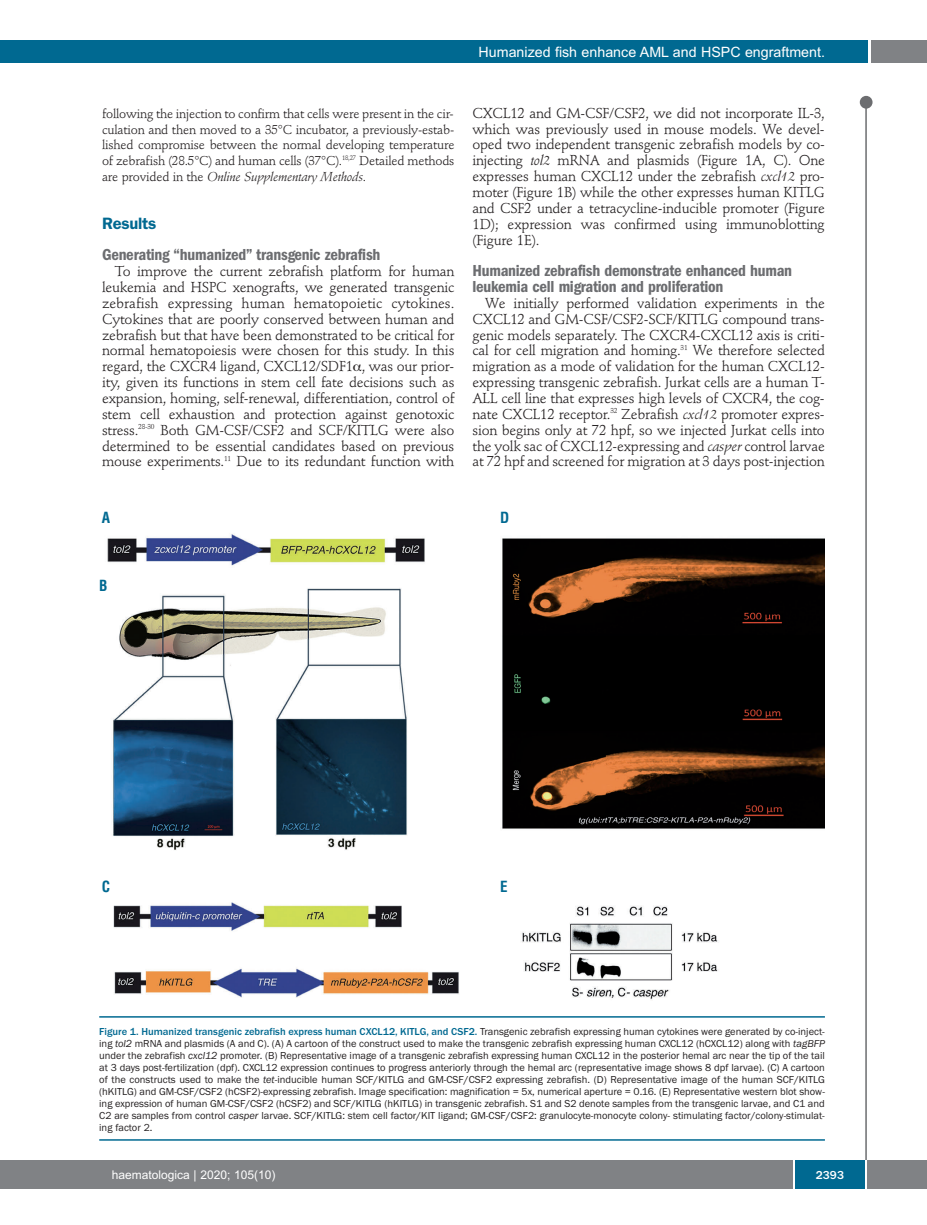
<style>
.page{position:relative;width:927px;height:1225px;background:#fff}
.page>*{position:absolute;margin:0;border:0;box-sizing:border-box;transform-origin:0 0}
.t1{font:600 condensed 16.5px/15.9px "Franklin Gothic";letter-spacing:-.015em;color:#6c6d70}
.t2{font:600 16.5px "Franklin Gothic";letter-spacing:-.015em;color:#006991}
.t3{font:700 condensed 15px "Helvetica";color:#006991}
.t4{font:14.25px/15.9px "Stempel Schneidler";letter-spacing:-.015em;color:#231f20;text-align:justify}
.t5{font:14.25px "Arial";color:#fff}
.t6{font:12.75px/15.9px "Stempel Schneidler";letter-spacing:-.015em;color:#231f20;text-align:justify}
.t7{font:12px "Arial";color:#fff}
.t8{font:500 12px "Franklin Gothic";color:#fff}
.t9{font:10.5px/12px "Franklin Gothic";color:#231f20;text-align:justify}
.s1{font-style:italic}
.s2{font-weight:500;color:#006991}
</style>
<div class="page">
<div style="left:860px;top:96px;width:12px;height:13px;background:#6c6d70;border-radius:50%"></div>
<hr style="left:865px;top:98px;width:2px;height:1062px;background:#6c6d70">
<div style="left:871px;top:40px;width:56px;height:22px;background:#808285"></div>
<div style="left:18px;top:40px;width:849px;height:22px;background:#006991"></div>
<div style="left:17px;top:1160px;width:910px;height:28px;background:#808285"></div>
<div style="left:795px;top:1160px;width:70px;height:28px;background:#006991"></div>
<hr style="left:793px;top:1160px;width:2px;height:28px;background:#fff">
<hr style="left:865px;top:1160px;width:2px;height:28px;background:#fff">
<div style="left:0;top:40px;width:19px;height:22px;background:#006991"></div>
<div style="left:0;top:1160px;width:18px;height:28px;background:#808285"></div>
<img style="left:107px;top:534px;width:718px;height:466px">
<hr style="left:99px;top:1016px;width:726px;height:1px;background:#006991">
<hr style="left:99px;top:1139px;width:726px;height:1px;background:#006991">
<p class="t5" style="left:479px;top:44px;width:348px">Humanized fish enhance AML and HSPC engraftment.</p>
<p class="t6" style="left:102px;top:107px;width:354px">following the injection to confirm that cells were present in the cir&shy;culation and then moved to a 35°C incubator, a previously-estab&shy;lished compromise between the normal developing temperature of zebrafish (28.5°C) and human cells (37°C).<sup>18,27</sup> Detailed methods are provided in the <span class="s1">Online Supplementary Methods</span>.</p>
<p class="t2" style="left:102px;top:217px;width:56px">Results</p>
<p class="t1" style="left:102px;top:248px;width:280px">Generating “humanized” transgenic zebrafish</p>
<p class="t4" style="left:102px;top:265px;width:354px;text-indent:13px">To improve the current zebrafish platform for human leukemia and HSPC xenografts, we generated transgenic zebrafish expressing human hematopoietic cytokines.<br>Cytokines that are poorly conserved between human and zebrafish but that have been demonstrated to be critical for normal hematopoiesis were chosen for this study. In this regard, the CXCR4 ligand, CXCL12/SDF1 , was our prior&shy;ity, given its functions in stem cell fate decisions such as expansion, homing, self-renewal, differentiation, control of stem cell exhaustion and protection against genotoxic stress.<sup>28-30</sup> Both GM-CSF/CSF2 and SCF/KITLG were also determined to be essential candidates based on previous mouse experiments.<sup>11</sup> Due to its redundant function with</p>
<p class="t3" style="left:102px;top:509px;width:10px">A</p>
<p class="t4" style="left:472px;top:106px;width:354px">CXCL12 and GM-CSF/CSF2, we did not incorporate IL-3, which was previously used in mouse models. We devel&shy;oped two independent transgenic zebrafish models by co&shy;injecting <span class="s1">tol2</span> mRNA and plasmids (Figure 1A, C). One expresses human CXCL12 under the zebrafish <span class="s1">cxcl12</span> pro&shy;moter (Figure 1B) while the other expresses human KITLG and CSF2 under a tetracycline-inducible promoter (Figure 1D); expression was confirmed using immunoblotting (Figure 1E).</p>
<p class="t1" style="left:472px;top:264px;width:321px">Humanized zebrafish demonstrate enhanced human leukemia cell migration and proliferation</p>
<p class="t4" style="left:472px;top:296px;width:354px;text-indent:13px">We initially performed validation experiments in the CXCL12 and GM-CSF/CSF2-SCF/KITLG compound trans&shy;genic models separately. The CXCR4-CXCL12 axis is criti&shy;cal for cell migration and homing.<sup>31</sup> We therefore selected migration as a mode of validation for the human CXCL12- expressing transgenic zebrafish. Jurkat cells are a human T-ALL cell line that expresses high levels of CXCR4, the cog&shy;nate CXCL12 receptor.<sup>32</sup> Zebrafish <span class="s1">cxcl12</span> promoter expres&shy;sion begins only at 72 hpf, so we injected Jurkat cells into the yolk sac of CXCL12-expressing and <span class="s1">casper</span> control larvae at 72 hpf and screened for migration at 3 days post-injection</p>
<p class="t3" style="left:500px;top:509px;width:11px">D</p>
<p class="t3" style="left:99px;top:577px;width:10px">B</p>
<p class="t3" style="left:102px;top:877px;width:10px">C</p>
<p class="t3" style="left:500px;top:877px;width:9px">E</p>
<p class="t9" style="left:99px;top:1025px;width:727px"><span class="s2">Figure 1. Humanized transgenic zebrafish express human CXCL12, KITLG, and CSF2.</span> Transgenic zebrafish expressing human cytokines were generated by co-inject&shy;ing <span class="s1">tol2</span> mRNA and plasmids (A and C). (A) A cartoon of the construct used to make the transgenic zebrafish expressing human CXCL12 (hCXCL12) along with <span class="s1">tagBFP </span>under the zebrafish <span class="s1">cxcl12</span> promoter. (B) Representative image of a transgenic zebrafish expressing human CXCL12 in the posterior hemal arc near the tip of the tail at 3 days post-fertilization (dpf). CXCL12 expression continues to progress anteriorly through the hemal arc (representative image shows 8 dpf larvae). (C) A cartoon of the constructs used to make the <span class="s1">tet</span>-inducible human SCF/KITLG and GM-CSF/CSF2 expressing zebrafish. (D) Representative image of the human SCF/KITLG (hKITLG) and GM-CSF/CSF2 (hCSF2)-expressing zebrafish. Image specification: magnification = 5x, numerical aperture = 0.16. (E) Representative western blot show&shy;ing expression of human GM-CSF/CSF2 (hCSF2) and SCF/KITLG (hKITLG) in transgenic zebrafish. S1 and S2 denote samples from the transgenic larvae, and C1 and C2 are samples from control <span class="s1">casper</span> larvae. SCF/KITLG: stem cell factor/KIT ligand; GM-CSF/CSF2: granulocyte-monocyte colony- stimulating factor/colony-stimulat&shy;ing factor 2.</p>
<p class="t7" style="left:112px;top:1167px;width:165px">haematologica | 2020; 105(10)</p>
<p class="t8" style="left:816px;top:1167px;width:30px">2393</p>
</div>
